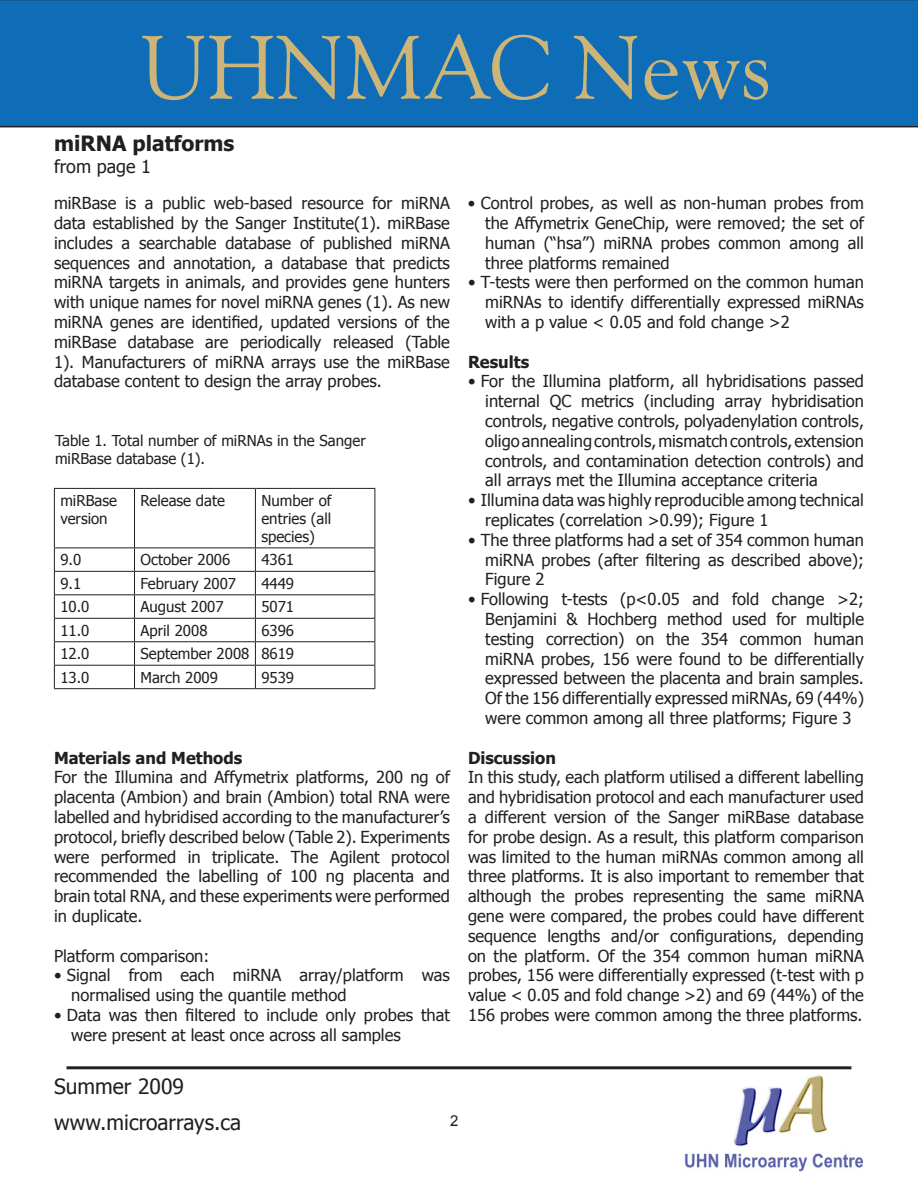
<style>
.page{position:relative;width:918px;height:1188px;background:#fff}
.page>*{position:absolute;margin:0;border:0;box-sizing:border-box;transform-origin:0 0}
.t1{font:90px "Goudy Old Style BT";color:#ccb576}
.t2{font:21px/36px "Tahoma";color:#231f20}
.t3{font:700 21px "Tahoma";color:#231f20}
.t4{font:18px "Tahoma";color:#231f20}
.t5{font:16.5px/19.8px "Tahoma";color:#231f20;text-align:justify}
.t6{font:700 16.5px "Tahoma";color:#231f20}
.t7{font:15px/18px "Tahoma";color:#231f20}
</style>
<div class="page">
<hr style="left:67px;top:1066px;width:784px;height:3px;background:#231f20">
<img style="left:685px;top:1074px;width:178px;height:97px">
<div style="left:0;top:0;width:918px;height:127px;background:#0f6cb6"></div>
<hr style="left:54px;top:488px;width:81px;height:1px;background:#231f20">
<hr style="left:54px;top:489px;width:1px;height:59px;background:#231f20">
<hr style="left:135px;top:488px;width:120px;height:1px;background:#231f20">
<hr style="left:134px;top:489px;width:1px;height:59px;background:#231f20">
<hr style="left:255px;top:488px;width:120px;height:1px;background:#231f20">
<hr style="left:255px;top:489px;width:1px;height:59px;background:#231f20">
<hr style="left:375px;top:489px;width:1px;height:59px;background:#231f20">
<hr style="left:54px;top:548px;width:81px;height:1px;background:#231f20">
<hr style="left:135px;top:548px;width:120px;height:1px;background:#231f20">
<hr style="left:255px;top:548px;width:120px;height:1px;background:#231f20">
<hr style="left:54px;top:571px;width:81px;height:1px;background:#231f20">
<hr style="left:135px;top:571px;width:120px;height:1px;background:#231f20">
<hr style="left:255px;top:571px;width:120px;height:1px;background:#231f20">
<hr style="left:54px;top:594px;width:81px;height:1px;background:#231f20">
<hr style="left:135px;top:594px;width:120px;height:1px;background:#231f20">
<hr style="left:255px;top:594px;width:120px;height:1px;background:#231f20">
<hr style="left:54px;top:618px;width:81px;height:1px;background:#231f20">
<hr style="left:135px;top:618px;width:120px;height:1px;background:#231f20">
<hr style="left:255px;top:618px;width:120px;height:1px;background:#231f20">
<hr style="left:54px;top:641px;width:81px;height:1px;background:#231f20">
<hr style="left:135px;top:641px;width:120px;height:1px;background:#231f20">
<hr style="left:255px;top:641px;width:120px;height:1px;background:#231f20">
<hr style="left:54px;top:665px;width:81px;height:1px;background:#231f20">
<svg style="left:54px;top:548px;width:1px;height:140px"></svg>
<hr style="left:135px;top:665px;width:120px;height:1px;background:#231f20">
<svg style="left:134px;top:548px;width:1px;height:140px"></svg>
<hr style="left:255px;top:665px;width:120px;height:1px;background:#231f20">
<svg style="left:255px;top:548px;width:1px;height:140px"></svg>
<svg style="left:375px;top:548px;width:1px;height:140px"></svg>
<hr style="left:54px;top:688px;width:81px;height:1px;background:#231f20">
<hr style="left:135px;top:688px;width:120px;height:1px;background:#231f20">
<hr style="left:255px;top:688px;width:120px;height:1px;background:#231f20">
<h1 class="t1" style="left:141px;top:12px;width:632px">UHNMAC News</h1>
<p class="t3" style="left:54px;top:129px;width:182px">miRNA platforms</p>
<p class="t4" style="left:54px;top:154px;width:98px">from page 1</p>
<p class="t5" style="left:54px;top:193px;width:398px">miRBase is a public web-based resource for miRNA data established by the Sanger Institute(1). miRBase includes a searchable database of published miRNA sequences and annotation, a database that predicts miRNA targets in animals, and provides gene hunters with unique names for novel miRNA genes (1). As new miRNA genes are identified, updated versions of the miRBase database are periodically released (Table 1). Manufacturers of miRNA arrays use the miRBase database content to design the array probes.</p>
<p class="t7" style="left:55px;top:431px;width:312px">Table 1. Total number of miRNAs in the Sanger miRBase database (1).</p>
<p class="t7" style="left:60px;top:491px;width:58px">miRBase version</p>
<p class="t7" style="left:141px;top:491px;width:86px">Release date</p>
<p class="t7" style="left:261px;top:491px;width:72px;text-align:justify">Number of entries (all species)</p>
<p class="t7" style="left:60px;top:550px;width:22px">9.0</p>
<p class="t7" style="left:141px;top:550px;width:91px">October 2006</p>
<p class="t7" style="left:261px;top:550px;width:34px">4361</p>
<p class="t7" style="left:60px;top:574px;width:22px">9.1</p>
<p class="t7" style="left:141px;top:574px;width:97px">February 2007</p>
<p class="t7" style="left:261px;top:574px;width:34px">4449</p>
<p class="t7" style="left:60px;top:597px;width:31px">10.0</p>
<p class="t7" style="left:141px;top:597px;width:85px">August 2007</p>
<p class="t7" style="left:261px;top:597px;width:34px">5071</p>
<p class="t7" style="left:60px;top:621px;width:31px">11.0</p>
<p class="t7" style="left:141px;top:621px;width:69px">April 2008</p>
<p class="t7" style="left:261px;top:621px;width:34px">6396</p>
<p class="t7" style="left:60px;top:644px;width:31px">12.0</p>
<p class="t7" style="left:141px;top:644px;width:155px">September 2008 8619</p>
<p class="t7" style="left:60px;top:667px;width:31px">13.0</p>
<p class="t7" style="left:141px;top:667px;width:79px">March 2009</p>
<p class="t7" style="left:261px;top:667px;width:34px">9539</p>
<p class="t6" style="left:54px;top:746px;width:190px">Materials and Methods</p>
<p class="t5" style="left:54px;top:767px;width:398px">For the Illumina and Affymetrix platforms, 200 ng of placenta (Ambion) and brain (Ambion) total RNA were labelled and hybridised according to the manufacturer’s protocol, briefly described below (Table 2). Experiments were performed in triplicate. The Agilent protocol recommended the labelling of 100 ng placenta and brain total RNA, and these experiments were performed in duplicate.</p>
<p class="t5" style="left:54px;top:945px;width:157px">Platform comparison:</p>
<p class="t5" style="left:71px;top:965px;width:380px;text-indent:-17px">• Signal from each miRNA array/platform was normalised using the quantile method</p>
<p class="t5" style="left:71px;top:1004px;width:380px;text-indent:-17px">• Data was then filtered to include only probes that were present at least once across all samples</p>
<p class="t2" style="left:54px;top:1067px;width:188px">Summer 2009 www.microarrays.ca</p>
<p class="t5" style="left:485px;top:193px;width:380px;text-indent:-17px">• Control probes, as well as non-human probes from the Affymetrix GeneChip, were removed; the set of human (“hsa”) miRNA probes common among all three platforms remained</p>
<p class="t5" style="left:485px;top:272px;width:380px;text-indent:-17px">• T-tests were then performed on the common human miRNAs to identify differentially expressed miRNAs with a p value &lt; 0.05 and fold change &gt;2</p>
<p class="t6" style="left:468px;top:350px;width:63px">Results</p>
<p class="t5" style="left:485px;top:371px;width:380px;text-indent:-17px">• For the Illumina platform, all hybridisations passed internal QC metrics (including array hybridisation controls, negative controls, polyadenylation controls, oligo annealing controls, mismatch controls, extension controls, and contamination detection controls) and all arrays met the Illumina acceptance criteria</p>
<p class="t5" style="left:485px;top:490px;width:380px;text-indent:-17px">• Illumina data was highly reproducible among technical replicates (correlation &gt;0.99); Figure 1</p>
<p class="t5" style="left:485px;top:529px;width:380px;text-indent:-17px">• The three platforms had a set of 354 common human miRNA probes (after filtering as described above); Figure 2</p>
<p class="t5" style="left:485px;top:589px;width:380px;text-indent:-17px">• Following t-tests (p&lt;0.05 and fold change &gt;2; Benjamini &amp; Hochberg method used for multiple testing correction) on the 354 common human miRNA probes, 156 were found to be differentially expressed between the placenta and brain samples.<br>Of the 156 differentially expressed miRNAs, 69 (44%) were common among all three platforms; Figure 3</p>
<p class="t6" style="left:468px;top:746px;width:89px">Discussion</p>
<p class="t5" style="left:468px;top:767px;width:398px">In this study, each platform utilised a different labelling and hybridisation protocol and each manufacturer used a different version of the Sanger miRBase database for probe design. As a result, this platform comparison was limited to the human miRNAs common among all three platforms. It is also important to remember that although the probes representing the same miRNA gene were compared, the probes could have different sequence lengths and/or configurations, depending on the platform. Of the 354 common human miRNA probes, 156 were differentially expressed (t-test with p value &lt; 0.05 and fold change &gt;2) and 69 (44%) of the 156 probes were common among the three platforms.</p>
</div>
